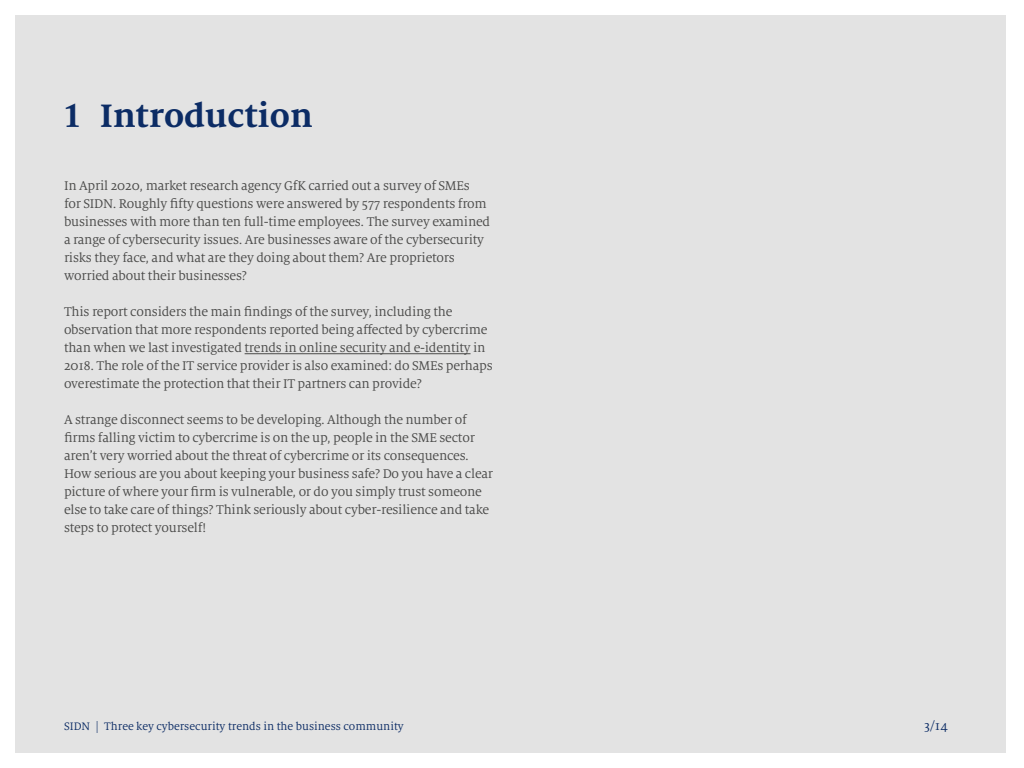
<style>
.page{position:relative;width:1024px;height:768px;background:#fff}
.page>*{position:absolute;margin:0;border:0;box-sizing:border-box;transform-origin:0 0}
.t1{font:700 36px "Milo Serif OT";color:#0c2c65}
.t2{font:14px/18px "Milo Serif OT";letter-spacing:-.015em;color:#4a4a49}
.t3{font:14px "Milo Serif OT";color:#0c2c65}
.t4{font:12px "Milo Serif OT";color:#0c2c65}
</style>
<div class="page">
<div style="left:15px;top:15px;width:991px;height:738px;background:#e3e3e3"></div>
<hr style="left:245px;top:353px;width:226px;height:1px;background:#4a4a49">
<h1 class="t1" style="left:64px;top:95px;width:250px">1 Introduction</h1>
<p class="t2" style="left:64px;top:177px;width:428px">In April 2020, market research agency GfK carried out a survey of SMEs for SIDN. Roughly fifty questions were answered by 577 respondents from businesses with more than ten full-time employees. The survey examined a range of cybersecurity issues. Are businesses aware of the cybersecurity risks they face, and what are they doing about them? Are proprietors worried about their businesses?</p>
<p class="t2" style="left:64px;top:303px;width:430px">This report considers the main findings of the survey, including the observation that more respondents reported being affected by cybercrime than when we last investigated trends in online security and e-identity in 2018. The role of the IT service provider is also examined: do SMEs perhaps overestimate the protection that their IT partners can provide?</p>
<p class="t2" style="left:64px;top:411px;width:430px">A strange disconnect seems to be developing. Although the number of firms falling victim to cybercrime is on the up, people in the SME sector aren’t very worried about the threat of cybercrime or its consequences.<br>How serious are you about keeping your business safe? Do you have a clear picture of where your firm is vulnerable, or do you simply trust someone else to take care of things? Think seriously about cyber-resilience and take steps to protect yourself!</p>
<p class="t4" style="left:64px;top:720px;width:341px">SIDN | Three key cybersecurity trends in the business community</p>
<p class="t3" style="left:924px;top:718px;width:26px">3/14</p>
</div>
